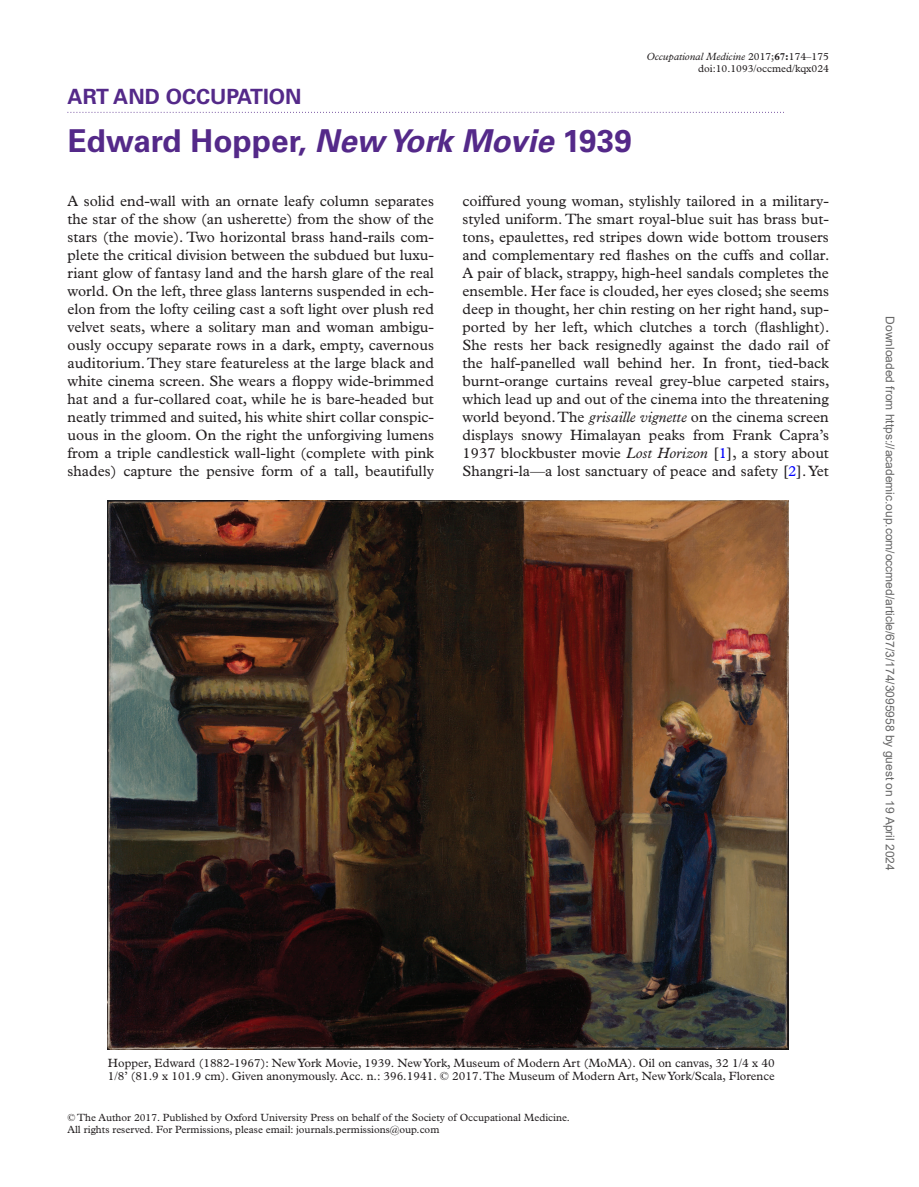
<style>
.page{position:relative;width:919px;height:1187px;background:#fff}
.page>*{position:absolute;margin:0;border:0;box-sizing:border-box;transform-origin:0 0}
.t1{font:700 31.5px "Univers LT Std";color:#542989}
.t2{font:700 21px "Univers LT Std";color:#542989}
.t3{font:15px/18px "Plantin Std";color:#231f20;text-align:justify}
.t4{font:12px/13.5px "Plantin Std";color:#231f20}
.t5{font:12px "Arial";color:#666}
.t6{font:10.5px/12px "Plantin Std";color:#231f20;text-align:right}
.s1{font-style:italic}
.s2{font-weight:700}
.s3{color:#00f}
</style>
<div class="page">
<svg style="left:68px;top:112px;width:713px;height:1px"></svg>
<img style="left:108px;top:501px;width:680px;height:548px">
<p class="t6" style="left:646px;top:51px;width:184px"><span class="s1">Occupational Medicine</span> 2017;<span class="s2">67:</span>174–175 doi:10.1093/occmed/kqx024</p>
<h2 class="t2" style="left:68px;top:84px;width:235px">ART AND OCCUPATION</h2>
<h1 class="t1" style="left:68px;top:122px;width:566px">Edward Hopper, <span class="s1">New York Movie</span> 1939</h1>
<p class="t3" style="left:68px;top:192px;width:368px">A solid end-wall with an ornate leafy column separates the star of the show (an usherette) from the show of the stars (the movie). Two horizontal brass hand-rails com&shy;plete the critical division between the subdued but luxu&shy;riant glow of fantasy land and the harsh glare of the real world. On the left, three glass lanterns suspended in ech&shy;elon from the lofty ceiling cast a soft light over plush red velvet seats, where a solitary man and woman ambigu&shy;ously occupy separate rows in a dark, empty, cavernous auditorium. They stare featureless at the large black and white cinema screen. She wears a floppy wide-brimmed hat and a fur-collared coat, while he is bare-headed but neatly trimmed and suited, his white shirt collar conspic&shy;uous in the gloom. On the right the unforgiving lumens from a triple candlestick wall-light (complete with pink shades) capture the pensive form of a tall, beautifully</p>
<p class="t3" style="left:462px;top:192px;width:368px">coiffured young woman, stylishly tailored in a military&shy;styled uniform. The smart royal-blue suit has brass but&shy;tons, epaulettes, red stripes down wide bottom trousers and complementary red flashes on the cuffs and collar.<br>A pair of black, strappy, high-heel sandals completes the ensemble. Her face is clouded, her eyes closed; she seems deep in thought, her chin resting on her right hand, sup&shy;ported by her left, which clutches a torch (flashlight).<br>She rests her back resignedly against the dado rail of the half-panelled wall behind her. In front, tied-back burnt-orange curtains reveal grey-blue carpeted stairs, which lead up and out of the cinema into the threatening world beyond. The <span class="s1">grisaille vignette</span> on the cinema screen displays snowy Himalayan peaks from Frank Capra’s 1937 blockbuster movie <span class="s1">Lost Horizon</span> [<span class="s3">1</span>], a story about Shangri-la—a lost sanctuary of peace and safety [<span class="s3">2</span>]. Yet</p>
<p class="t5" style="left:894px;top:316px;width:555px;rotate:90deg">Downloaded from https://academic.oup.com/occmed/article/67/3/174/3095958 by guest on 19 April 2024</p>
<p class="t4" style="left:108px;top:1055px;width:668px">Hopper, Edward (1882-1967): New York Movie, 1939. New York, Museum of Modern Art (MoMA). Oil on canvas, 32 1/4 x 40<br>1/8’ (81.9 x 101.9 cm). Given anonymously. Acc. n.: 396.1941. © 2017. The Museum of Modern Art, New York/Scala, Florence</p>
<p class="t6" style="left:68px;top:1111px;width:504px;text-align:left">© The Author 2017. Published by Oxford University Press on behalf of the Society of Occupational Medicine.<br>All rights reserved. For Permissions, please email: journals.permissions@oup.com</p>
</div>
